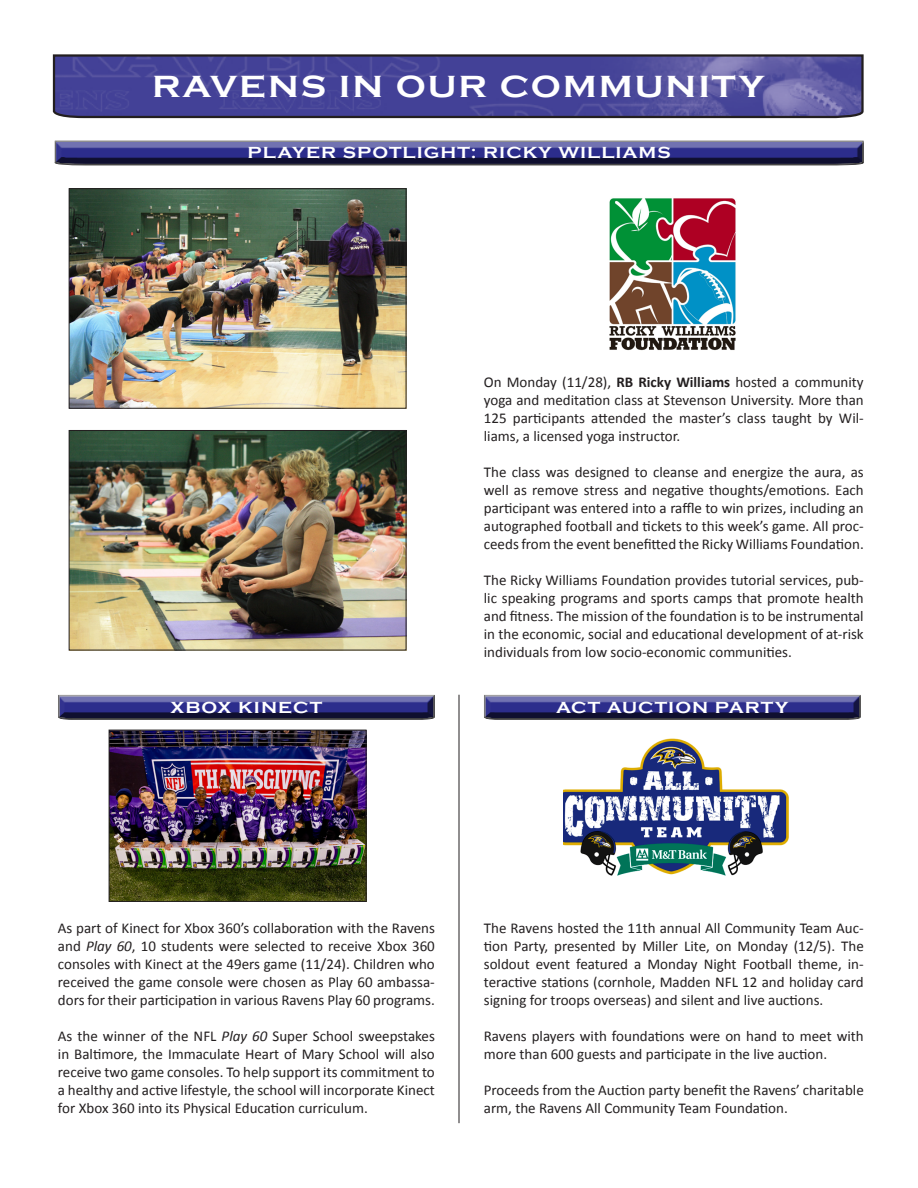
<style>
.page{position:relative;width:918px;height:1188px;background:#fff}
.page>*{position:absolute;margin:0;border:0;box-sizing:border-box;transform-origin:0 0}
.t1{font:700 31.5px "Copperplate Gothic";letter-spacing:.055em;color:#fff;scale:1.12 1}
.t2{font:700 16.5px "Copperplate Gothic";letter-spacing:.055em;color:#fff;scale:1.12 1}
.t3{font:15px/18px "Calibri";color:#231f20;text-align:justify}
.s1{font-weight:700}
.s2{font-style:italic}
</style>
<div class="page">
<svg style="left:52px;top:54px;width:812px;height:65px;background:#4d4a94"></svg>
<div style="left:54px;top:140px;width:810px;height:22px;background:#c8c7c7"></div>
<div style="left:54px;top:141px;width:810px;height:26px;background:#231f20;opacity:.75"></div>
<div style="left:57px;top:695px;width:378px;height:27px;background:#231f20;opacity:.75"></div>
<div style="left:483px;top:695px;width:378px;height:27px;background:#231f20;opacity:.75"></div>
<hr style="left:459px;top:695px;width:1px;height:428px;background:#231f20">
<img style="left:71px;top:432px;width:333px;height:216px">
<div style="left:69px;top:430px;width:337px;height:220px;border:1px solid #231f20"></div>
<img style="left:71px;top:190px;width:333px;height:217px">
<div style="left:69px;top:188px;width:337px;height:221px;border:1px solid #231f20"></div>
<img style="left:609px;top:198px;width:127px;height:153px">
<img style="left:564px;top:738px;width:225px;height:138px">
<img style="left:111px;top:732px;width:253px;height:168px">
<div style="left:109px;top:730px;width:257px;height:172px;border:1px solid #231f20"></div>
<p class="t1" style="left:152px;top:69px;width:548px">RAVENS IN OUR COMMUNITY</p>
<p class="t2" style="left:248px;top:144px;width:379px">PLAYER SPOTLIGHT: RICKY WILLIAMS</p>
<p class="t3" style="left:484px;top:374px;width:381px">On Monday (11/28), <span class="s1">RB Ricky Williams</span> hosted a community yoga and meditation class at Stevenson University. More than 125 participants attended the master’s class taught by Wil&shy;liams, a licensed yoga instructor.</p>
<p class="t3" style="left:484px;top:464px;width:381px">The class was designed to cleanse and energize the aura, as well as remove stress and negative thoughts/emotions. Each participant was entered into a raffle to win prizes, including an autographed football and tickets to this week’s game. All proc&shy;ceeds from the event benefitted the Ricky Williams Foundation.</p>
<p class="t3" style="left:484px;top:572px;width:381px">The Ricky Williams Foundation provides tutorial services, pub&shy;lic speaking programs and sports camps that promote health and fitness. The mission of the foundation is to be instrumental in the economic, social and educational development of at-risk individuals from low socio-economic communities.</p>
<p class="t2" style="left:171px;top:698px;width:137px">XBOX KINECT</p>
<p class="t2" style="left:556px;top:698px;width:209px">ACT AUCTION PARTY</p>
<p class="t3" style="left:58px;top:919px;width:378px">As part of Kinect for Xbox 360’s collaboration with the Ravens and <span class="s2">Play 60</span>, 10 students were selected to receive Xbox 360 consoles with Kinect at the 49ers game (11/24). Children who received the game console were chosen as Play 60 ambassa&shy;dors for their participation in various Ravens Play 60 programs.</p>
<p class="t3" style="left:58px;top:1027px;width:378px">As the winner of the NFL <span class="s2">Play 60</span> Super School sweepstakes in Baltimore, the Immaculate Heart of Mary School will also receive two game consoles. To help support its commitment to a healthy and active lifestyle, the school will incorporate Kinect for Xbox 360 into its Physical Education curriculum.</p>
<p class="t3" style="left:484px;top:919px;width:381px">The Ravens hosted the 11th annual All Community Team Auc&shy;tion Party, presented by Miller Lite, on Monday (12/5). The soldout event featured a Monday Night Football theme, in&shy;teractive stations (cornhole, Madden NFL 12 and holiday card signing for troops overseas) and silent and live auctions.</p>
<p class="t3" style="left:484px;top:1027px;width:381px">Ravens players with foundations were on hand to meet with more than 600 guests and participate in the live auction.</p>
<p class="t3" style="left:484px;top:1081px;width:381px">Proceeds from the Auction party benefit the Ravens’ charitable arm, the Ravens All Community Team Foundation.</p>
</div>
